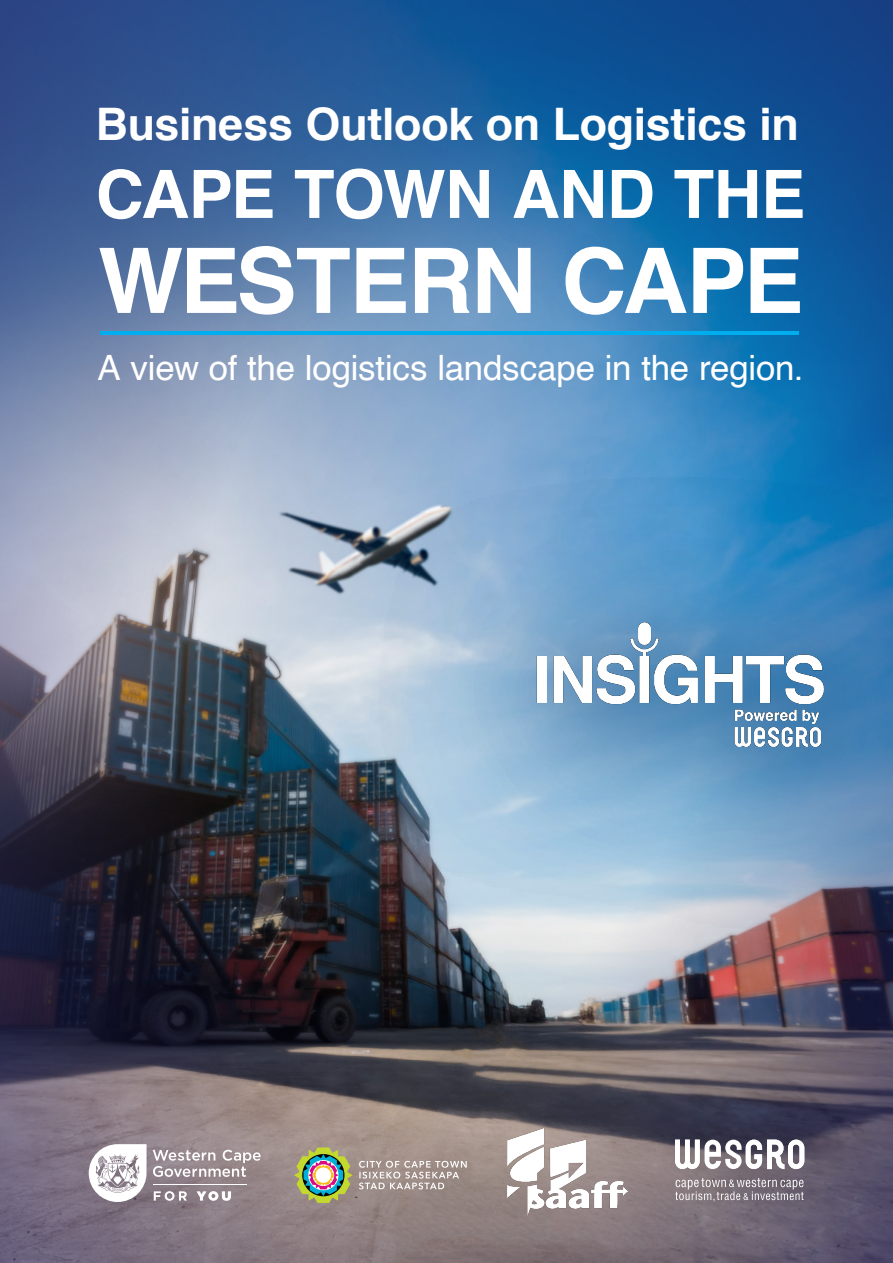
<style>
.page{position:relative;width:893px;height:1263px;background:#fff}
.page>*{position:absolute;margin:0;border:0;box-sizing:border-box;transform-origin:0 0}
.t1{font:700 90.45px "Helvetica";letter-spacing:-.02em;color:#fff}
.t2{font:700 66.6px "Helvetica";letter-spacing:-.015em;color:#fff}
.t3{font:700 44.85px "Helvetica";letter-spacing:-.005em;color:#fff}
.t4{font:34.95px "Helvetica";letter-spacing:-.005em;color:#fff}
</style>
<div class="page">
<img style="left:0;top:0;width:893px;height:1263px">
<hr style="left:100px;top:331px;width:698px;height:4px;background:#00aeef">
<svg style="left:359px;top:1161px;width:108px;height:28px;background:#b1a4a0"></svg>
<svg style="left:294px;top:1147px;width:59px;height:56px;background:#99a17a"></svg>
<img style="left:507px;top:1129px;width:121px;height:86px">
<svg style="left:89px;top:1145px;width:58px;height:57px"></svg>
<svg style="left:196px;top:1191px;width:35px;height:10px"></svg>
<svg style="left:154px;top:1191px;width:33px;height:10px"></svg>
<svg style="left:153px;top:1150px;width:108px;height:27px"></svg>
<hr style="left:153px;top:1184px;width:94px;height:1px;background:#fff">
<img style="left:432px;top:455px;width:392px;height:21px">
<svg style="left:378px;top:476px;width:515px;height:456px;background:#7aa4c6"></svg>
<svg style="left:675px;top:1139px;width:129px;height:30px"></svg>
<svg style="left:675px;top:1178px;width:129px;height:24px;background:#91888f"></svg>
<p class="t3" style="left:96px;top:88px;width:704px">Business Outlook on Logistics in</p>
<p class="t2" style="left:96px;top:141px;width:711px">CAPE TOWN AND THE</p>
<p class="t1" style="left:98px;top:208px;width:707px">WESTERN CAPE</p>
<p class="t4" style="left:98px;top:341px;width:708px">A view of the logistics landscape in the region.</p>
</div>
